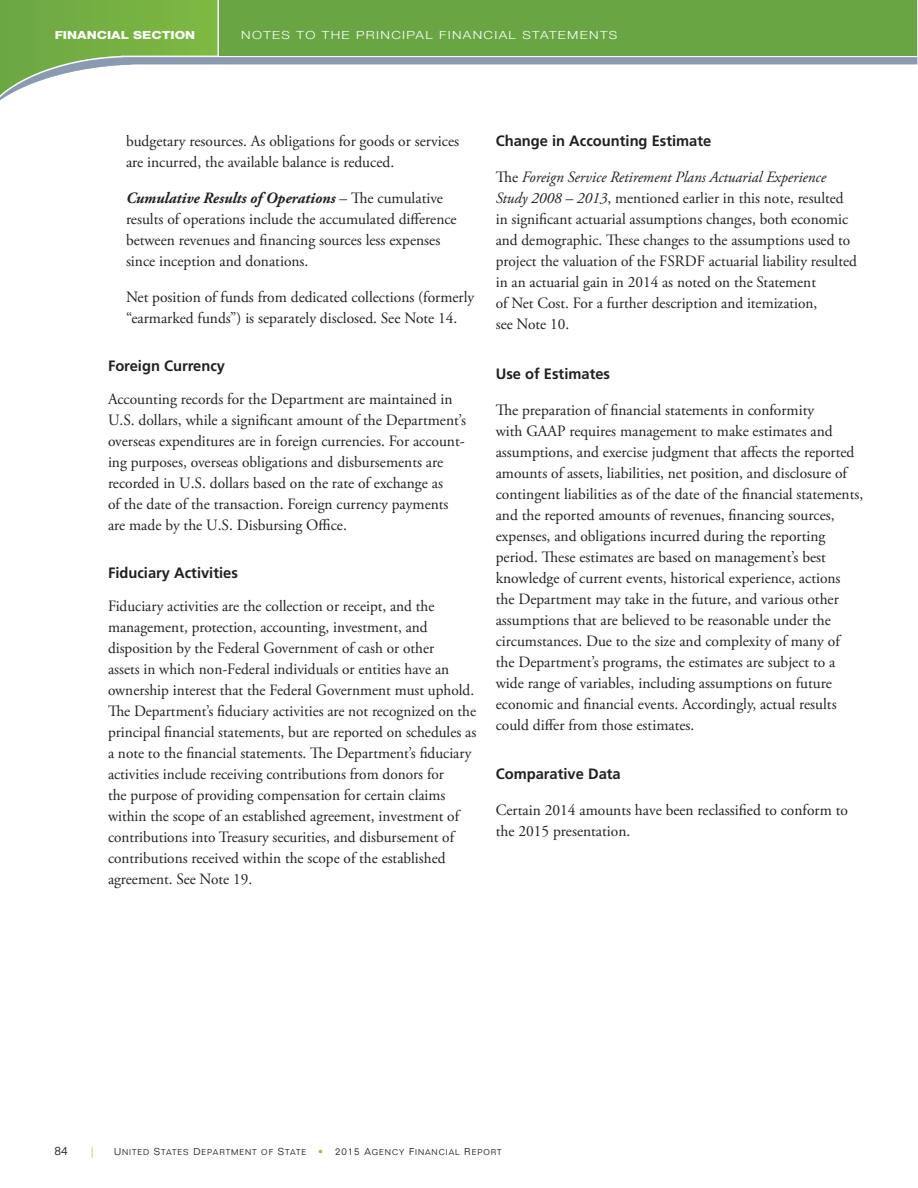
<style>
.page{position:relative;width:918px;height:1188px;background:#fff}
.page>*{position:absolute;margin:0;border:0;box-sizing:border-box;transform-origin:0 0}
.P_Indent{font:15.75px/21px "Adobe Garamond Pro";color:#231f20}
.H3_Notes{font:700 15px "Frutiger LT Std";color:#231f20}
.t1{font:300 12px "Folio Std";color:#231f20}
.t2{font:300 11.25px "Helvetica Neue LT Std";letter-spacing:.1em;color:#fff;scale:1.2 1}
.t3{font:800 11.25px "Helvetica Neue LT Std";color:#fff;scale:1.2 1}
.t4{font:300 10.5px "Folio Std";color:#8bc63e}
.t5{font:8.25px "Folio Std Light SC850";letter-spacing:.12em;color:#231f20}
.s1{font-weight:700;font-style:italic}
.s2{font-style:italic}
.s3{font-size:9.75px}
.s4{font-size:9.75px;color:#8bc63e}
</style>
<div class="page">
<svg style="left:0;top:0;width:918px;height:100px"></svg>
<div style="left:218px;top:0;width:699px;height:55px;background:#69a643"></div>
<hr style="left:218px;top:0;width:1px;height:56px;background:#fff">
<p class="t3" style="left:55px;top:29px;width:119px">FINANCIAL SECTION</p>
<p class="t2" style="left:241px;top:28px;width:315px">NOTES TO THE PRINCIPAL FINANCIAL STATEMENTS</p>
<p class="P_Indent" style="left:126px;top:131px;width:335px">budgetary resources. As obligations for goods or services are incurred, the available balance is reduced.</p>
<p class="P_Indent" style="left:126px;top:188px;width:332px"><span class="s1">Cumulative Results of Operations</span> – The cumulative results of operations include the accumulated difference between revenues and financing sources less expenses since inception and donations.</p>
<p class="P_Indent" style="left:126px;top:287px;width:350px">Net position of funds from dedicated collections (formerly “earmarked funds”) is separately disclosed. See Note 14.</p>
<h3 class="H3_Notes" style="left:108px;top:357px;width:119px">Foreign Currency</h3>
<p class="P_Indent" style="left:108px;top:389px;width:360px">Accounting records for the Department are maintained in U.S. dollars, while a significant amount of the Department’s overseas expenditures are in foreign currencies. For account&shy;ing purposes, overseas obligations and disbursements are recorded in U.S. dollars based on the rate of exchange as<br>of the date of the transaction. Foreign currency payments are made by the U.S. Disbursing Office.</p>
<h3 class="H3_Notes" style="left:108px;top:564px;width:131px">Fiduciary Activities</h3>
<p class="P_Indent" style="left:108px;top:596px;width:370px">Fiduciary activities are the collection or receipt, and the management, protection, accounting, investment, and disposition by the Federal Government of cash or other<br>assets in which non-Federal individuals or entities have an ownership interest that the Federal Government must uphold.<br>The Department’s fiduciary activities are not recognized on the principal financial statements, but are reported on schedules as a note to the financial statements. The Department’s fiduciary activities include receiving contributions from donors for<br>the purpose of providing compensation for certain claims within the scope of an established agreement, investment of contributions into Treasury securities, and disbursement of contributions received within the scope of the established agreement. See Note 19.</p>
<h3 class="H3_Notes" style="left:496px;top:132px;width:217px">Change in Accounting Estimate</h3>
<p class="P_Indent" style="left:496px;top:167px;width:363px">The <span class="s2">Foreign Service Retirement Plans Actuarial Experience Study 2008 – 2013</span>, mentioned earlier in this note, resulted in significant actuarial assumptions changes, both economic and demographic. These changes to the assumptions used to project the valuation of the FSRDF actuarial liability resulted in an actuarial gain in 2014 as noted on the Statement<br>of Net Cost. For a further description and itemization,<br>see Note 10.</p>
<h3 class="H3_Notes" style="left:496px;top:365px;width:116px">Use of Estimates</h3>
<p class="P_Indent" style="left:496px;top:400px;width:369px">The preparation of financial statements in conformity<br>with GAAP requires management to make estimates and assumptions, and exercise judgment that affects the reported amounts of assets, liabilities, net position, and disclosure of contingent liabilities as of the date of the financial statements, and the reported amounts of revenues, financing sources, expenses, and obligations incurred during the reporting period. These estimates are based on management’s best knowledge of current events, historical experience, actions the Department may take in the future, and various other assumptions that are believed to be reasonable under the circumstances. Due to the size and complexity of many of<br>the Department’s programs, the estimates are subject to a wide range of variables, including assumptions on future economic and financial events. Accordingly, actual results could differ from those estimates.</p>
<h3 class="H3_Notes" style="left:496px;top:765px;width:126px">Comparative Data</h3>
<p class="P_Indent" style="left:496px;top:800px;width:354px">Certain 2014 amounts have been reclassified to conform to the 2015 presentation.</p>
<p class="t1" style="left:55px;top:1144px;width:15px">84</p>
<p class="t4" style="left:91px;top:1145px;width:4px">|</p>
<p class="t5" style="left:114px;top:1147px;width:389px"><span class="s3">U</span>NITED <span class="s3">S</span>TATES <span class="s3">D</span>EPARTMENT OF <span class="s3">S</span>TATE <span class="s4">•</span> <span class="s3">2015 A</span>GENCY <span class="s3">F</span>INANCIAL <span class="s3">R</span>EPORT</p>
</div>
